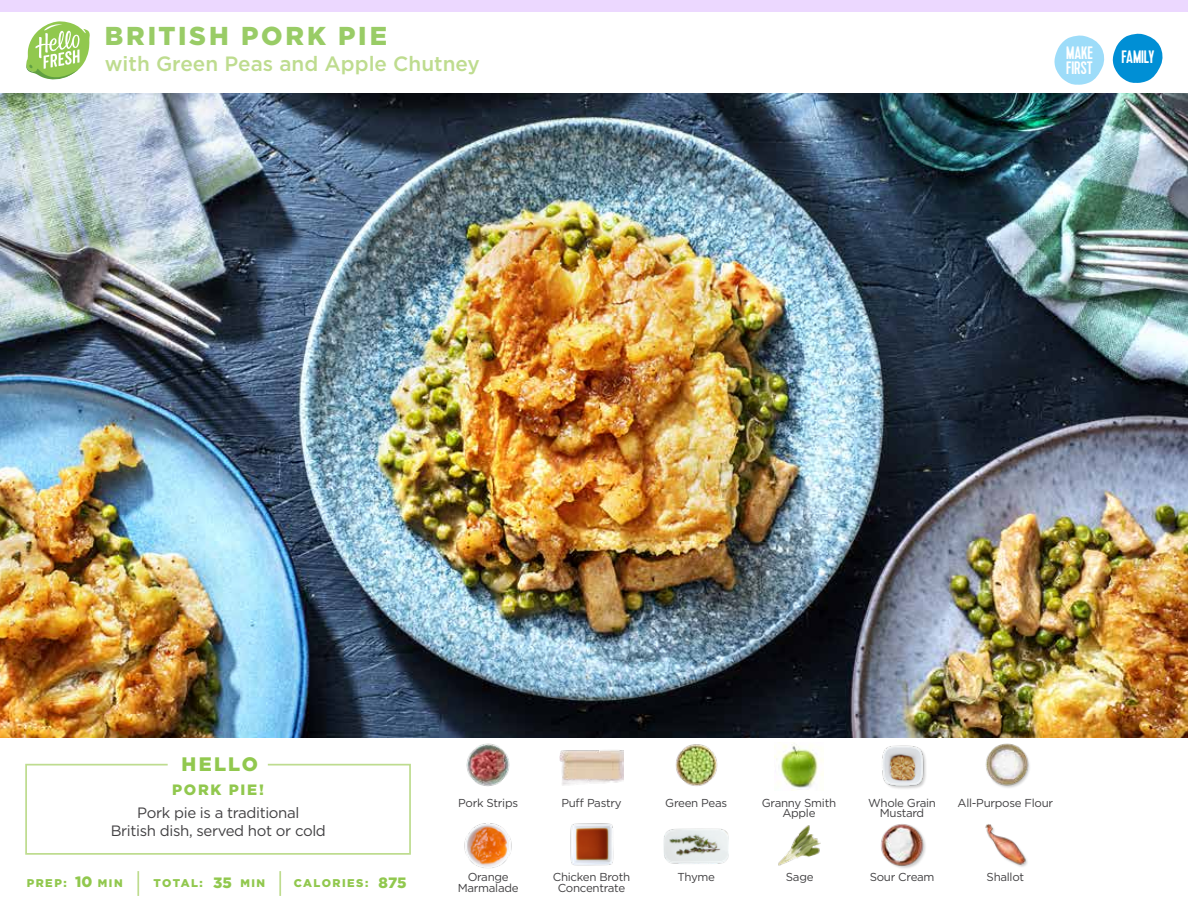
<style>
.page{position:relative;width:1188px;height:918px;background:#fff}
.page>*{position:absolute;margin:0;border:0;box-sizing:border-box;transform-origin:0 0}
.t1{font:900 25.8px "Gotham";letter-spacing:.11em;color:#9c6}
.t2{font:500 20.7px "Gotham";color:#bedc8f}
.t3{font:900 19.5px "Gotham";letter-spacing:.105em;color:#91c84e}
.t4{font:18px/15px "Kapra";letter-spacing:-.005em;color:#fff}
.t5{font:15px/18px "Gotham";letter-spacing:-.025em;color:#414042;text-align:center}
.t6{font:900 15px "Gotham";letter-spacing:.115em;color:#91c84e}
.t7{font:11.55px/10.5px "Gotham";letter-spacing:-.025em;color:#414042;text-align:center}
.t8{font:900 11.25px "Gotham";letter-spacing:.125em;color:#91c84e}
.t9{font:900 10.95px "Gotham";letter-spacing:.135em;color:#91c84e}
</style>
<div class="page">
<div style="left:0;top:0;width:1188px;height:12px;background:#ecd8ff"></div>
<img style="left:0;top:93px;width:1188px;height:644px">
<svg style="left:25px;top:763px;width:386px;height:92px"></svg>
<img style="left:466px;top:743px;width:44px;height:44px">
<img style="left:464px;top:823px;width:48px;height:45px">
<img style="left:675px;top:744px;width:43px;height:42px">
<img style="left:664px;top:828px;width:65px;height:36px">
<img style="left:570px;top:823px;width:44px;height:43px">
<img style="left:778px;top:825px;width:43px;height:41px">
<img style="left:774px;top:742px;width:49px;height:48px">
<hr style="left:137px;top:871px;width:2px;height:25px;background:#bedc8f">
<hr style="left:279px;top:871px;width:2px;height:25px;background:#bedc8f">
<svg style="left:1054px;top:35px;width:51px;height:50px"></svg>
<img style="left:559px;top:750px;width:65px;height:36px">
<img style="left:882px;top:745px;width:44px;height:44px">
<img style="left:881px;top:824px;width:45px;height:44px">
<img style="left:985px;top:743px;width:45px;height:45px">
<img style="left:985px;top:824px;width:43px;height:43px">
<svg style="left:1112px;top:33px;width:51px;height:50px"></svg>
<div style="left:1121px;top:51px;width:35px;height:16px;background:#008fd5"></div>
<svg style="left:26px;top:21px;width:64px;height:59px"></svg>
<h1 class="t1" style="left:105px;top:21px;width:284px">BRITISH PORK PIE</h1>
<h2 class="t2" style="left:105px;top:50px;width:377px">with Green Peas and Apple Chutney</h2>
<h3 class="t4" style="left:1066px;top:46px;width:28px">MAKE<br>FIRST</h3>
<h3 class="t4" style="left:1121px;top:50px;width:35px">FAMILY</h3>
<h3 class="t3" style="left:182px;top:752px;width:78px">HELLO</h3>
<p class="t6" style="left:172px;top:781px;width:93px">PORK PIE!</p>
<p class="t5" style="left:111px;top:803px;width:217px">Pork pie is a traditional<br>British dish, served hot or cold</p>
<p class="t6" style="left:75px;top:873px;width:19px">10</p>
<p class="t6" style="left:213px;top:874px;width:20px">35</p>
<p class="t8" style="left:27px;top:877px;width:41px">PREP:</p>
<p class="t9" style="left:98px;top:877px;width:26px">MIN</p>
<p class="t8" style="left:154px;top:877px;width:51px">TOTAL:</p>
<p class="t9" style="left:240px;top:877px;width:26px">MIN</p>
<p class="t8" style="left:294px;top:877px;width:76px">CALORIES:</p>
<p class="t6" style="left:379px;top:874px;width:29px">875</p>
<p class="t7" style="left:458px;top:797px;width:61px">Pork Strips</p>
<p class="t7" style="left:458px;top:872px;width:62px">Orange<br>Marmalade</p>
<p class="t7" style="left:561px;top:797px;width:62px">Puff Pastry</p>
<p class="t7" style="left:665px;top:797px;width:63px">Green Peas</p>
<p class="t7" style="left:762px;top:797px;width:76px">Granny Smith<br>Apple</p>
<p class="t7" style="left:868px;top:797px;width:69px">Whole Grain<br>Mustard</p>
<p class="t7" style="left:958px;top:797px;width:97px">All-Purpose Flour</p>
<p class="t7" style="left:553px;top:872px;width:79px">Chicken Broth<br>Concentrate</p>
<p class="t7" style="left:786px;top:872px;width:29px">Sage</p>
<p class="t7" style="left:678px;top:872px;width:39px">Thyme</p>
<p class="t7" style="left:870px;top:872px;width:66px">Sour Cream</p>
<p class="t7" style="left:987px;top:872px;width:39px">Shallot</p>
</div>
